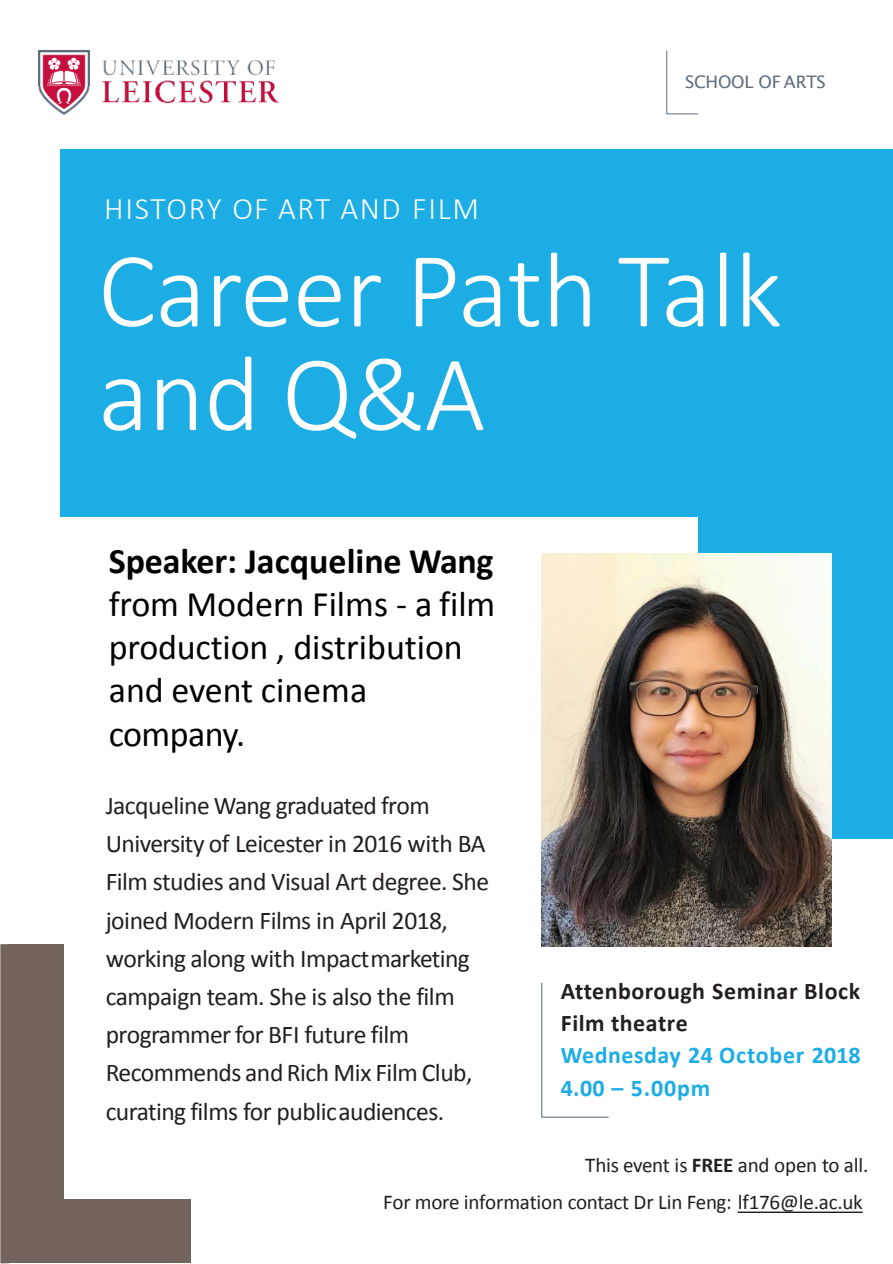
<style>
.page{position:relative;width:893px;height:1264px;background:#fff}
.page>*{position:absolute;margin:0;border:0;box-sizing:border-box;transform-origin:0 0}
.t1{font:300 108px/103.6px "Calibri";letter-spacing:-.005em;color:#fff}
.t2{font:36px/43.2px "Calibri";color:#000}
.t3{font:300 31.5px "Calibri";letter-spacing:.05em;color:#fff}
.t4{font:25.5px/38.2px "Calibri";letter-spacing:-.02em;color:#231f20}
.t5{font:700 24px/32.4px "Calibri";letter-spacing:.02em;color:#231f20}
.t6{font:700 24px/32.2px "Calibri";letter-spacing:.02em;color:#1cade4}
.t7{font:21px/37px "Calibri";letter-spacing:-.01em;color:#231f20;text-align:right}
.t8{font:17.25px "Lucida Sans";letter-spacing:-.015em;color:#5f6e7d}
.s1{font-weight:700}
</style>
<div class="page">
<img style="left:38px;top:51px;width:51px;height:63px">
<img style="left:102px;top:60px;width:176px;height:42px">
<div style="left:8px;top:1199px;width:183px;height:55px;background:#72635d"></div>
<div style="left:8px;top:944px;width:56px;height:255px;background:#72635d"></div>
<div style="left:8px;top:1254px;width:183px;height:9px;background:#72635d"></div>
<div style="left:0;top:944px;width:9px;height:319px;background:#72635d"></div>
<div style="left:698px;top:517px;width:194px;height:321px;background:#1cade4"></div>
<div style="left:0;top:150px;width:892px;height:367px;background:#1cade4"></div>
<svg style="left:737px;top:1211px;width:125px;height:2px"></svg>
<svg style="left:541px;top:983px;width:68px;height:135px"></svg>
<svg style="left:666px;top:50px;width:33px;height:65px"></svg>
<img style="left:541px;top:553px;width:290px;height:393px">
<div style="left:0;top:146px;width:59px;height:792px;background:#fff"></div>
<p class="t8" style="left:685px;top:72px;width:142px">SCHOOL OF ARTS</p>
<p class="t3" style="left:104px;top:189px;width:376px">HISTORY OF ART AND FILM</p>
<p class="t1" style="left:98px;top:237px;width:685px">Career Path Talk and Q&amp;A</p>
<p class="t2" style="left:109px;top:539px;width:388px"><span class="s1">Speaker: Jacqueline Wang </span>from Modern Films - a film production , distribution and event cinema company.</p>
<p class="t4" style="left:106px;top:786px;width:385px">Jacqueline Wang graduated from University of Leicester in 2016 with BA Film studies and Visual Art degree. She joined Modern Films in April 2018, working along with Impactmarketing</p>
<p class="t4" style="left:106px;top:977px;width:368px">campaign team. She is also the film programmer for BFI future film Recommends andRich Mix Film Club, curating films for publicaudiences.</p>
<p class="t5" style="left:560px;top:974px;width:301px">Attenborough Seminar Block<br>Film theatre</p>
<p class="t6" style="left:560px;top:1039px;width:301px">Wednesday 24 October 2018<br>4.00 – 5.00pm</p>
<p class="t7" style="left:383px;top:1147px;width:487px">This event is <span class="s1">FREE</span> and open to all.<br>For more information contact Dr Lin Feng: lf176@le.ac.uk</p>
</div>
